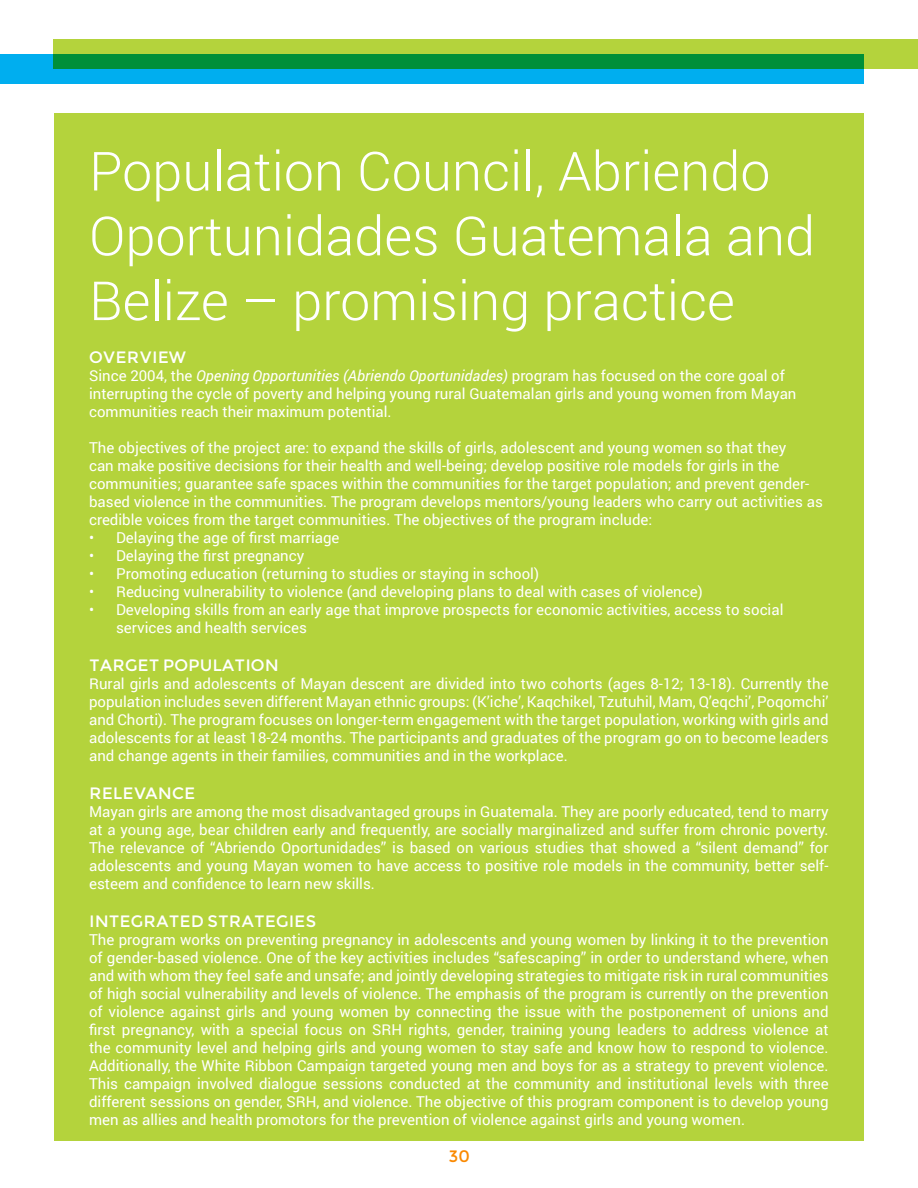
<style>
.page{position:relative;width:918px;height:1188px;background:#fff}
.page>*{position:absolute;margin:0;border:0;box-sizing:border-box;transform-origin:0 0}
.t1{font:300 54px/64.8px "Roboto";color:#fff}
.t2{font:16.5px "Montserrat";color:#fff}
.t3{font:16.5px "Montserrat";color:#fa8900}
.t4{font:15px/18px "Roboto";color:#fff}
.s1{font-style:italic}
</style>
<div class="page">
<div style="left:0;top:54px;width:864px;height:29px;background:#00aeef"></div>
<svg style="left:54px;top:39px;width:864px;height:30px;background:#5fb33a"></svg>
<div style="left:54px;top:113px;width:810px;height:1027px;background:#b4d33c"></div>
<p class="t1" style="left:89px;top:137px;width:727px">Population Council, Abriendo<br>Oportunidades Guatemala and<br>Belize – promising practice</p>
<p class="t2" style="left:89px;top:347px;width:99px">OVERVIEW</p>
<p class="t4" style="left:89px;top:366px;width:709px">Since 2004, the <span class="s1">Opening Opportunities (Abriendo Oportunidades)</span> program has focused on the core goal of interrupting the cycle of poverty and helping young rural Guatemalan girls and young women from Mayan communities reach their maximum potential.</p>
<p class="t4" style="left:89px;top:438px;width:735px">The objectives of the project are: to expand the skills of girls, adolescent and young women so that they<br>can make positive decisions for their health and well-being; develop positive role models for girls in the communities; guarantee safe spaces within the communities for the target population; and prevent gender&shy;based violence in the communities. The program develops mentors/young leaders who carry out activities as credible voices from the target communities. The objectives of the program include:</p>
<p class="t4" style="left:89px;top:528px;width:252px">• Delaying the age of first marriage</p>
<p class="t4" style="left:89px;top:546px;width:217px">• Delaying the first pregnancy</p>
<p class="t4" style="left:89px;top:564px;width:451px">• Promoting education (returning to studies or staying in school)</p>
<p class="t4" style="left:89px;top:582px;width:615px">• Reducing vulnerability to violence (and developing plans to deal with cases of violence)</p>
<p class="t4" style="left:116px;top:600px;width:669px;text-indent:-27px">• Developing skills from an early age that improve prospects for economic activities, access to social services and health services</p>
<p class="t2" style="left:89px;top:655px;width:191px">TARGET POPULATION</p>
<p class="t4" style="left:89px;top:674px;width:741px;text-align:justify">Rural girls and adolescents of Mayan descent are divided into two cohorts (ages 8-12; 13-18). Currently the population includes seven different Mayan ethnic groups: (K’iche’, Kaqchikel, Tzutuhil, Mam, Q’eqchi’, Poqomchi’ and Chorti). The program focuses on longer-term engagement with the target population, working with girls and adolescents for at least 18-24 months. The participants and graduates of the program go on to become leaders and change agents in their families, communities and in the workplace.</p>
<p class="t2" style="left:89px;top:783px;width:108px">RELEVANCE</p>
<p class="t4" style="left:89px;top:802px;width:741px;text-align:justify">Mayan girls are among the most disadvantaged groups in Guatemala. They are poorly educated, tend to marry at a young age, bear children early and frequently, are socially marginalized and suffer from chronic poverty.<br>The relevance of “Abriendo Oportunidades” is based on various studies that showed a “silent demand” for adolescents and young Mayan women to have access to positive role models in the community, better self&shy;esteem and confidence to learn new skills.</p>
<p class="t2" style="left:89px;top:911px;width:229px">INTEGRATED STRATEGIES</p>
<p class="t4" style="left:89px;top:930px;width:741px;text-align:justify">The program works on preventing pregnancy in adolescents and young women by linking it to the prevention of gender-based violence. One of the key activities includes “safescaping” in order to understand where, when and with whom they feel safe and unsafe; and jointly developing strategies to mitigate risk in rural communities of high social vulnerability and levels of violence. The emphasis of the program is currently on the prevention of violence against girls and young women by connecting the issue with the postponement of unions and first pregnancy, with a special focus on SRH rights, gender, training young leaders to address violence at the community level and helping girls and young women to stay safe and know how to respond to violence.<br>Additionally, the White Ribbon Campaign targeted young men and boys for as a strategy to prevent violence.<br>This campaign involved dialogue sessions conducted at the community and institutional levels with three different sessions on gender, SRH, and violence. The objective of this program component is to develop young men as allies and health promotors for the prevention of violence against girls and young women.</p>
<p class="t3" style="left:449px;top:1146px;width:22px">30</p>
</div>
